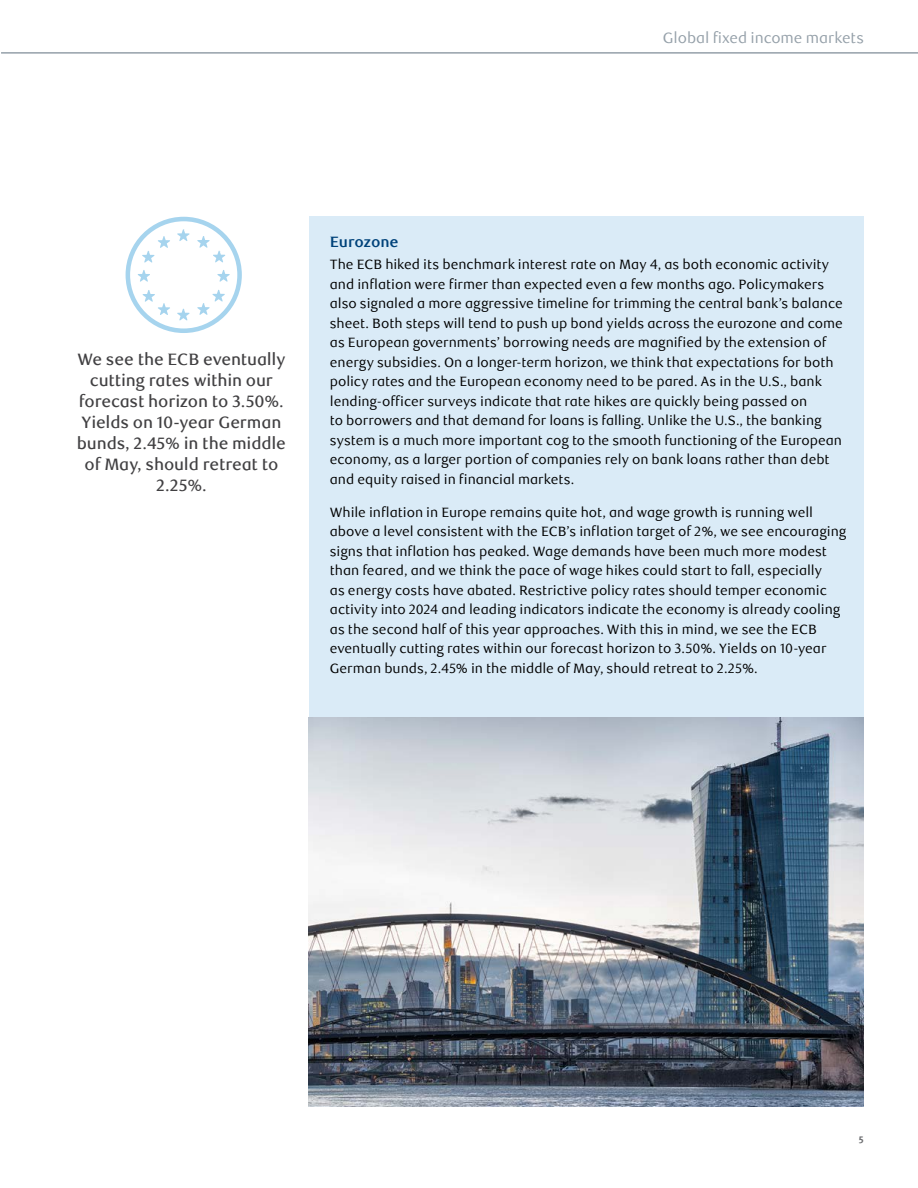
<style>
.page{position:relative;width:918px;height:1188px;background:#fff}
.page>*{position:absolute;margin:0;border:0;box-sizing:border-box;transform-origin:0 0}
.t1{font:500 16.5px/21px "RBC Text";letter-spacing:-.01em;color:#414042;text-align:center}
.t2{font:15px "RBC Text";letter-spacing:-.005em;color:#95a0a9}
.H3_Subhead{font:700 15px "RBC Text";letter-spacing:-.015em;color:#00427a}
.P_Body{font:13.5px/19.5px "RBC Text";letter-spacing:-.005em;color:#000}
.t3{font:9.75px "Meta Bold LF";color:#6d6e71}
</style>
<div class="page">
<svg style="left:126px;top:217px;width:116px;height:116px"></svg>
<div style="left:310px;top:216px;width:554px;height:891px;background:#daebf7"></div>
<img style="left:309px;top:717px;width:555px;height:390px">
<hr style="left:1px;top:52px;width:917px;height:2px;background:#95a0a9">
<p class="t2" style="left:663px;top:29px;width:203px">Global fixed income markets</p>
<p class="t1" style="left:77px;top:349px;width:211px">We see the ECB eventually cutting rates within our forecast horizon to 3.50%.<br>Yields on 10-year German bunds, 2.45% in the middle of May, should retreat to<br>2.25%.</p>
<h3 class="H3_Subhead" style="left:330px;top:233px;width:70px">Eurozone</h3>
<p class="P_Body" style="left:330px;top:255px;width:514px">The ECB hiked its benchmark interest rate on May 4, as both economic activity and inflation were firmer than expected even a few months ago. Policymakers also signaled a more aggressive timeline for trimming the central bank’s balance sheet. Both steps will tend to push up bond yields across the eurozone and come as European governments’ borrowing needs are magnified by the extension of energy subsidies. On a longer-term horizon, we think that expectations for both policy rates and the European economy need to be pared. As in the U.S., bank lending-officer surveys indicate that rate hikes are quickly being passed on<br>to borrowers and that demand for loans is falling. Unlike the U.S., the banking system is a much more important cog to the smooth functioning of the European economy, as a larger portion of companies rely on bank loans rather than debt and equity raised in financial markets.</p>
<p class="P_Body" style="left:330px;top:503px;width:518px">While inflation in Europe remains quite hot, and wage growth is running well above a level consistent with the ECB’s inflation target of 2%, we see encouraging signs that inflation has peaked. Wage demands have been much more modest than feared, and we think the pace of wage hikes could start to fall, especially<br>as energy costs have abated. Restrictive policy rates should temper economic activity into 2024 and leading indicators indicate the economy is already cooling as the second half of this year approaches. With this in mind, we see the ECB eventually cutting rates within our forecast horizon to 3.50%. Yields on 10-year German bunds, 2.45% in the middle of May, should retreat to 2.25%.</p>
<p class="t3" style="left:859px;top:1134px;width:7px">5</p>
</div>
